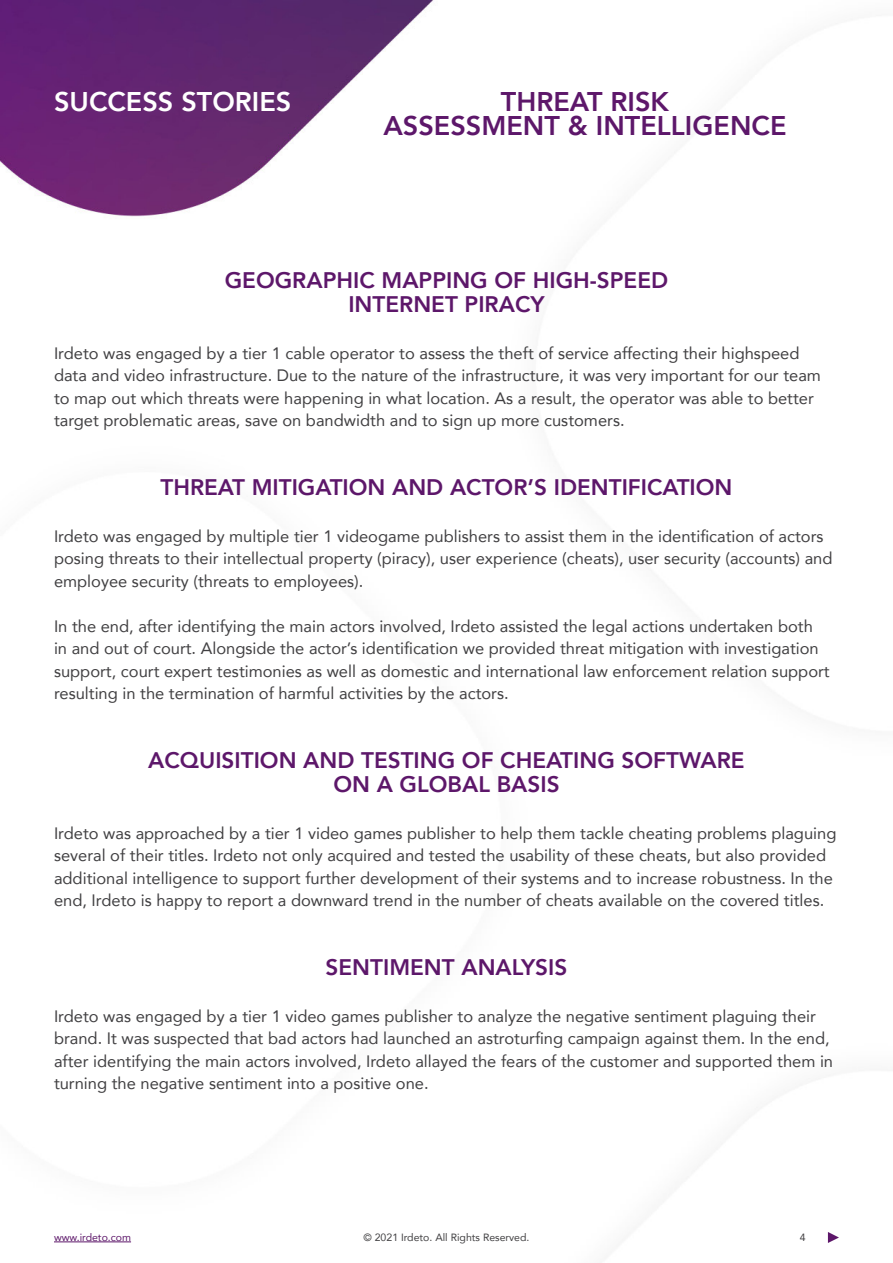
<style>
.page{position:relative;width:893px;height:1263px;background:#fff}
.page>*{position:absolute;margin:0;border:0;box-sizing:border-box;transform-origin:0 0}
.Main_titles{font:800 27px/24px "Avenir";color:#5d176a;text-align:center}
.Main_titles-2{font:800 27px "Avenir";color:#fff}
.Main_titles-3{font:800 22.5px "Avenir";color:#5d176a}
.t1{font:16.5px/22.5px "Avenir";color:#414042}
.t2{font:10.5px "Avenir";color:#414042}
.t3{font:10.5px "Avenir";color:#5d176a}
</style>
<div class="page">
<img style="left:0;top:0;width:828px;height:1243px">
<svg style="left:828px;top:1232px;width:11px;height:11px"></svg>
<hr style="left:54px;top:1241px;width:77px;height:1px;background:#5d176a">
<p class="Main_titles-2" style="left:54px;top:81px;width:239px">SUCCESS STORIES</p>
<p class="Main_titles" style="left:383px;top:90px;width:404px">THREAT RISK<br>ASSESSMENT &amp; INTELLIGENCE</p>
<p class="Main_titles-3" style="left:225px;top:263px;width:445px">GEOGRAPHIC MAPPING OF HIGH-SPEED</p>
<p class="Main_titles-3" style="left:348px;top:287px;width:198px">INTERNET PIRACY</p>
<p class="t1" style="left:54px;top:341px;width:768px">Irdeto was engaged by a tier 1 cable operator to assess the theft of service affecting their highspeed data and video infrastructure. Due to the nature of the infrastructure, it was very important for our team to map out which threats were happening in what location. As a result, the operator was able to better target problematic areas, save on bandwidth and to sign up more customers.</p>
<p class="Main_titles-3" style="left:160px;top:470px;width:574px">THREAT MITIGATION AND ACTOR’S IDENTIFICATION</p>
<p class="t1" style="left:54px;top:524px;width:780px">Irdeto was engaged by multiple tier 1 videogame publishers to assist them in the identification of actors posing threats to their intellectual property (piracy), user experience (cheats), user security (accounts) and employee security (threats to employees).</p>
<p class="t1" style="left:54px;top:614px;width:777px">In the end, after identifying the main actors involved, Irdeto assisted the legal actions undertaken both in and out of court. Alongside the actor’s identification we provided threat mitigation with investigation support, court expert testimonies as well as domestic and international law enforcement relation support resulting in the termination of harmful activities by the actors.</p>
<p class="Main_titles-3" style="left:148px;top:743px;width:598px">ACQUISITION AND TESTING OF CHEATING SOFTWARE</p>
<p class="Main_titles-3" style="left:333px;top:767px;width:228px">ON A GLOBAL BASIS</p>
<p class="t1" style="left:54px;top:821px;width:784px">Irdeto was approached by a tier 1 video games publisher to help them tackle cheating problems plaguing several of their titles. Irdeto not only acquired and tested the usability of these cheats, but also provided additional intelligence to support further development of their systems and to increase robustness. In the end, Irdeto is happy to report a downward trend in the number of cheats available on the covered titles.</p>
<p class="Main_titles-3" style="left:326px;top:950px;width:243px">SENTIMENT ANALYSIS</p>
<p class="t1" style="left:54px;top:1004px;width:781px">Irdeto was engaged by a tier 1 video games publisher to analyze the negative sentiment plaguing their brand. It was suspected that bad actors had launched an astroturfing campaign against them. In the end, after identifying the main actors involved, Irdeto allayed the fears of the customer and supported them in turning the negative sentiment into a positive one.</p>
<p class="t3" style="left:54px;top:1229px;width:79px">www.irdeto.com</p>
<p class="t2" style="left:363px;top:1229px;width:167px">© 2021 Irdeto. All Rights Reserved.</p>
<p class="t2" style="left:800px;top:1229px;width:7px">4</p>
</div>
